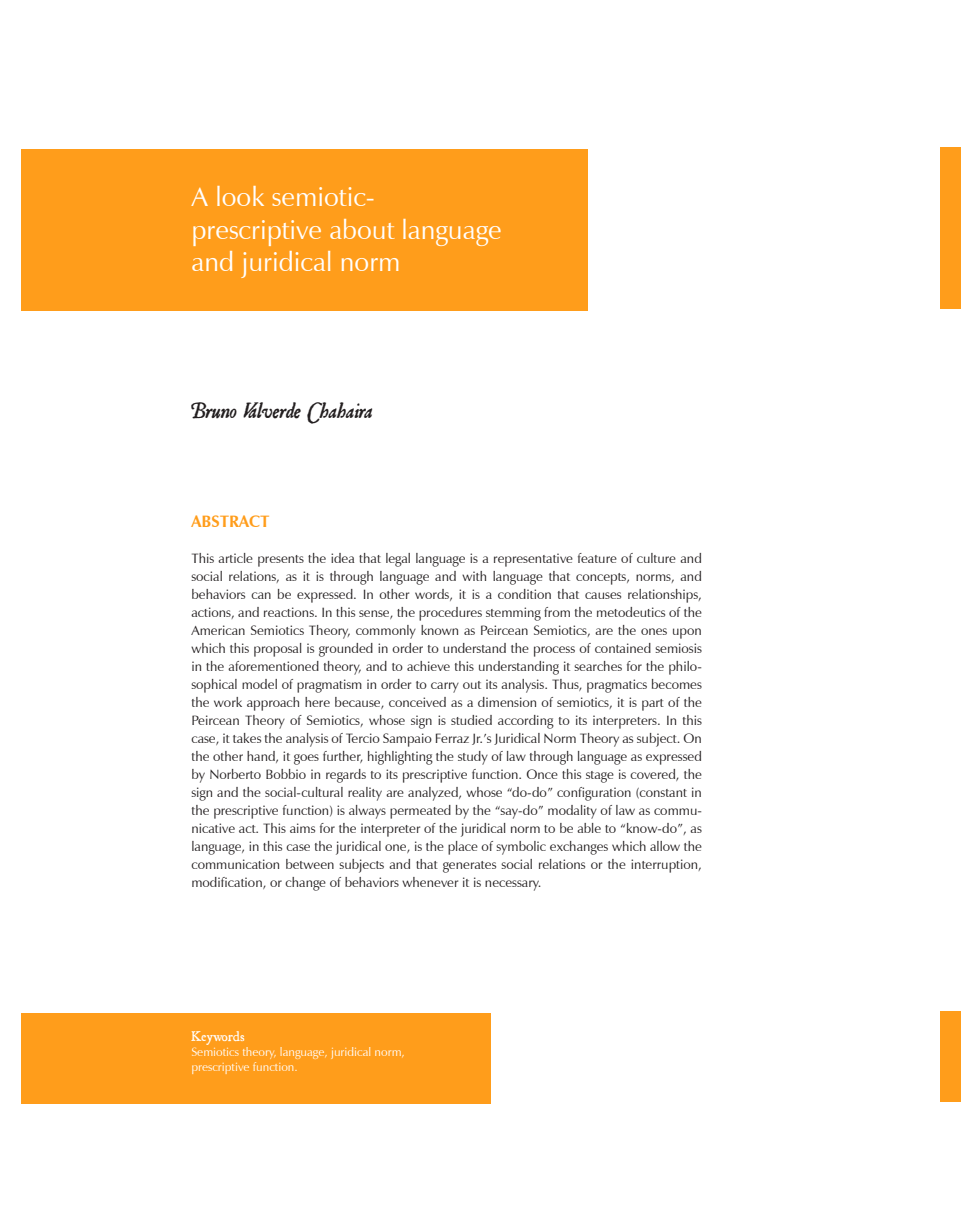
<style>
.page{position:relative;width:961px;height:1231px;background:#fff}
.page>*{position:absolute;margin:0;border:0;box-sizing:border-box;transform-origin:0 0}
.Titulo_traducción{font:27px/32.4px "Zapf Humanist 601 BT";color:#fff}
.AUTOR{font:italic 24px "Roman Antique";color:#231f20}
.TITULO1{font:700 16.5px "Zapf Humanist 601 BT";color:#ff9d1b}
.PALABRAS_CLAVE{font:15px "Roman Antique";color:#fff}
.CUERPO{font:13.5px/18px "Zapf Humanist 601 BT";color:#231f20;text-align:justify}
.PALABRAS_CLAVE-2{font:12px/15px "Zapf Humanist 601 BT";color:#fff}
</style>
<div class="page">
<div style="left:21px;top:149px;width:566px;height:162px;background:#ff9d1b"></div>
<div style="left:940px;top:147px;width:21px;height:162px;background:#ff9d1b"></div>
<div style="left:21px;top:1012px;width:470px;height:91px;background:#ff9d1b"></div>
<div style="left:940px;top:1011px;width:21px;height:91px;background:#ff9d1b"></div>
<p class="Titulo_traducción" style="left:191px;top:181px;width:312px">A look semiotic&shy;prescriptive about language and juridical norm</p>
<p class="AUTOR" style="left:191px;top:396px;width:183px">Bruno Valverde Chahaira</p>
<p class="TITULO1" style="left:191px;top:511px;width:80px">ABSTRACT</p>
<p class="CUERPO" style="left:191px;top:549px;width:512px">This article presents the idea that legal language is a representative feature of culture and social relations, as it is through language and with language that concepts, norms, and behaviors can be expressed. In other words, it is a condition that causes relationships, actions, and reactions. In this sense, the procedures stemming from the metodeutics of the American Semiotics Theory, commonly known as Peircean Semiotics, are the ones upon which this proposal is grounded in order to understand the process of contained semiosis in the aforementioned theory, and to achieve this understanding it searches for the philo&shy;sophical model of pragmatism in order to carry out its analysis. Thus, pragmatics becomes the work approach here because, conceived as a dimension of semiotics, it is part of the Peircean Theory of Semiotics, whose sign is studied according to its interpreters. In this case, it takes the analysis of Tercio Sampaio Ferraz Jr.’s Juridical Norm Theory as subject. On the other hand, it goes further, highlighting the study of law through language as expressed by Norberto Bobbio in regards to its prescriptive function. Once this stage is covered, the sign and the social-cultural reality are analyzed, whose “do-do” configuration (constant in the prescriptive function) is always permeated by the “say-do” modality of law as commu&shy;nicative act. This aims for the interpreter of the juridical norm to be able to “know-do”, as language, in this case the juridical one, is the place of symbolic exchanges which allow the communication between subjects and that generates social relations or the interruption, modification, or change of behaviors whenever it is necessary.</p>
<p class="PALABRAS_CLAVE" style="left:191px;top:1027px;width:55px">Keywords</p>
<p class="PALABRAS_CLAVE-2" style="left:191px;top:1044px;width:215px">Semiotics theory, language, juridical norm, prescriptive function.</p>
</div>
